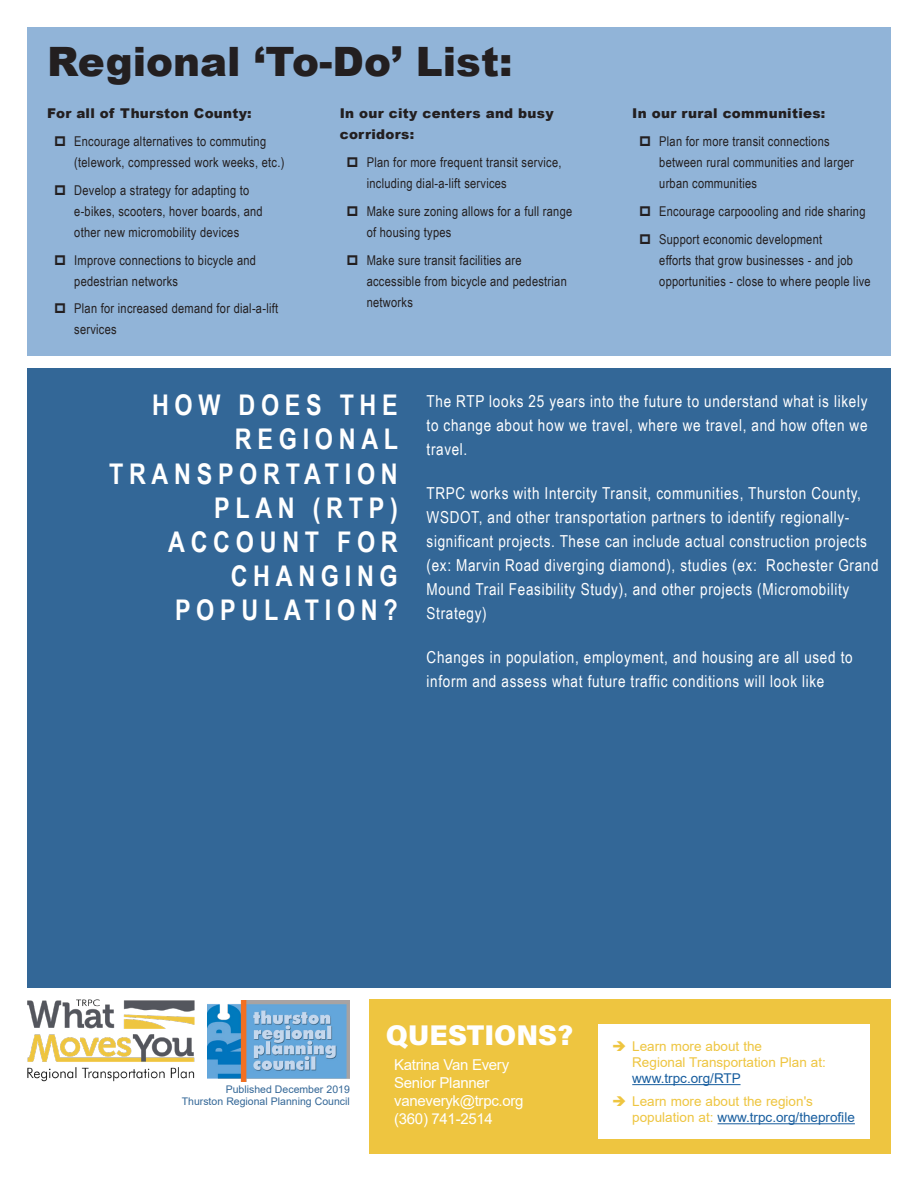
<style>
.page{position:relative;width:918px;height:1188px;background:#fff}
.page>*{position:absolute;margin:0;border:0;box-sizing:border-box;transform-origin:0 0}
.HEADING_Regional_To{font:900 40.5px "Arial";color:#231f20}
.HEADING_How_does_RTP{font:700 28.5px/34.2px "Arial Narrow";letter-spacing:.2em;color:#fff;text-align:right}
.HEADING_Questions{font:28.5px "Acumin Variable Concept";letter-spacing:.055em;color:#fff}
.TEXT_How_does_RTP_ac{font:16.5px/24px "Arial Narrow";letter-spacing:.04em;color:#fff}
.TEXT_contact{font:15px "Arial";letter-spacing:-.02em;color:#fff}
.t1{font:13.5px/21px "Arial Narrow";letter-spacing:.02em;color:#231f20}
.t2{font:13.5px/16.2px "Arial";color:#eec540}
.TEXT_To_Do_Subheads{font:900 13.5px/21px "Arial";letter-spacing:.02em;color:#231f20}
.TEXT_Resources{font:10.5px "Arial";color:#336797}
.s1{color:#175d9e}
</style>
<div class="page">
<div style="left:369px;top:999px;width:522px;height:154px;background:#eec540"></div>
<div style="left:27px;top:27px;width:864px;height:328px;background:#91b4d8"></div>
<div style="left:27px;top:368px;width:864px;height:619px;background:#336797"></div>
<img style="left:208px;top:1000px;width:142px;height:82px">
<img style="left:27px;top:999px;width:168px;height:83px">
<div style="left:598px;top:1024px;width:272px;height:115px;background:#fff"></div>
<hr style="left:632px;top:1084px;width:109px;height:1px;background:#175d9e">
<hr style="left:718px;top:1123px;width:137px;height:1px;background:#175d9e">
<p class="HEADING_Regional_To" style="left:47px;top:32px;width:467px">Regional ‘To-Do’ List:</p>
<p class="TEXT_To_Do_Subheads" style="left:47px;top:103px;width:206px">For all of Thurston County:</p>
<p class="t1" style="left:74px;top:130px;width:212px">Encourage alternatives to commuting (telework, compressed work weeks, etc.)</p>
<p class="t1" style="left:74px;top:179px;width:190px">Develop a strategy for adapting to e-bikes, scooters, hover boards, and other new micromobility devices</p>
<p class="t1" style="left:74px;top:249px;width:183px">Improve connections to bicycle and pedestrian networks</p>
<p class="t1" style="left:74px;top:298px;width:205px">Plan for increased demand for dial-a-lift services</p>
<p class="TEXT_To_Do_Subheads" style="left:340px;top:103px;width:215px">In our city centers and busy corridors:</p>
<p class="t1" style="left:367px;top:151px;width:196px">Plan for more frequent transit service, including dial-a-lift services</p>
<p class="t1" style="left:367px;top:200px;width:207px">Make sure zoning allows for a full range of housing types</p>
<p class="t1" style="left:367px;top:249px;width:202px">Make sure transit facilities are accessible from bicycle and pedestrian networks</p>
<p class="TEXT_To_Do_Subheads" style="left:632px;top:103px;width:195px">In our rural communities:</p>
<p class="t1" style="left:659px;top:130px;width:196px">Plan for more transit connections between rural communities and larger urban communities</p>
<p class="t1" style="left:659px;top:200px;width:208px">Encourage carpoooling and ride sharing</p>
<p class="t1" style="left:659px;top:228px;width:213px">Support economic development<br>efforts that grow businesses - and job opportunities - close to where people live</p>
<p class="HEADING_How_does_RTP" style="left:109px;top:387px;width:291px">HOW DOES THE<br>REGIONAL<br>TRANSPORTATION<br>PLAN (RTP)<br>ACCOUNT FOR<br>CHANGING<br>POPULATION?</p>
<p class="TEXT_How_does_RTP_ac" style="left:427px;top:388px;width:442px;text-align:justify">The RTP looks 25 years into the future to understand what is likely to change about how we travel, where we travel, and how often we travel.</p>
<p class="TEXT_How_does_RTP_ac" style="left:427px;top:480px;width:453px">TRPC works with Intercity Transit, communities, Thurston County, WSDOT, and other transportation partners to identify regionally&shy;significant projects. These can include actual construction projects (ex: Marvin Road diverging diamond), studies (ex: Rochester Grand Mound Trail Feasibility Study), and other projects (Micromobility Strategy)</p>
<p class="TEXT_How_does_RTP_ac" style="left:427px;top:645px;width:428px">Changes in population, employment, and housing are all used to inform and assess what future traffic conditions will look like</p>
<p class="TEXT_Resources" style="left:226px;top:1082px;width:126px">Published December 2019</p>
<p class="TEXT_Resources" style="left:182px;top:1094px;width:170px">Thurston Regional Planning Council</p>
<p class="HEADING_Questions" style="left:386px;top:1016px;width:186px">QUESTIONS?</p>
<p class="TEXT_contact" style="left:394px;top:1054px;width:116px">Katrina Van Every</p>
<p class="TEXT_contact" style="left:394px;top:1072px;width:97px">Senior Planner</p>
<p class="TEXT_contact" style="left:394px;top:1090px;width:131px">vaneveryk@trpc.org</p>
<p class="TEXT_contact" style="left:394px;top:1108px;width:100px">(360) 741-2514</p>
<p class="t2" style="left:632px;top:1038px;width:195px">Learn more about the<br>Regional Transportation Plan at: <span class="s1">www.trpc.org/RTP</span></p>
<p class="t2" style="left:632px;top:1093px;width:224px">Learn more about the region's population at: <span class="s1">www.trpc.org/theprofile</span></p>
</div>
